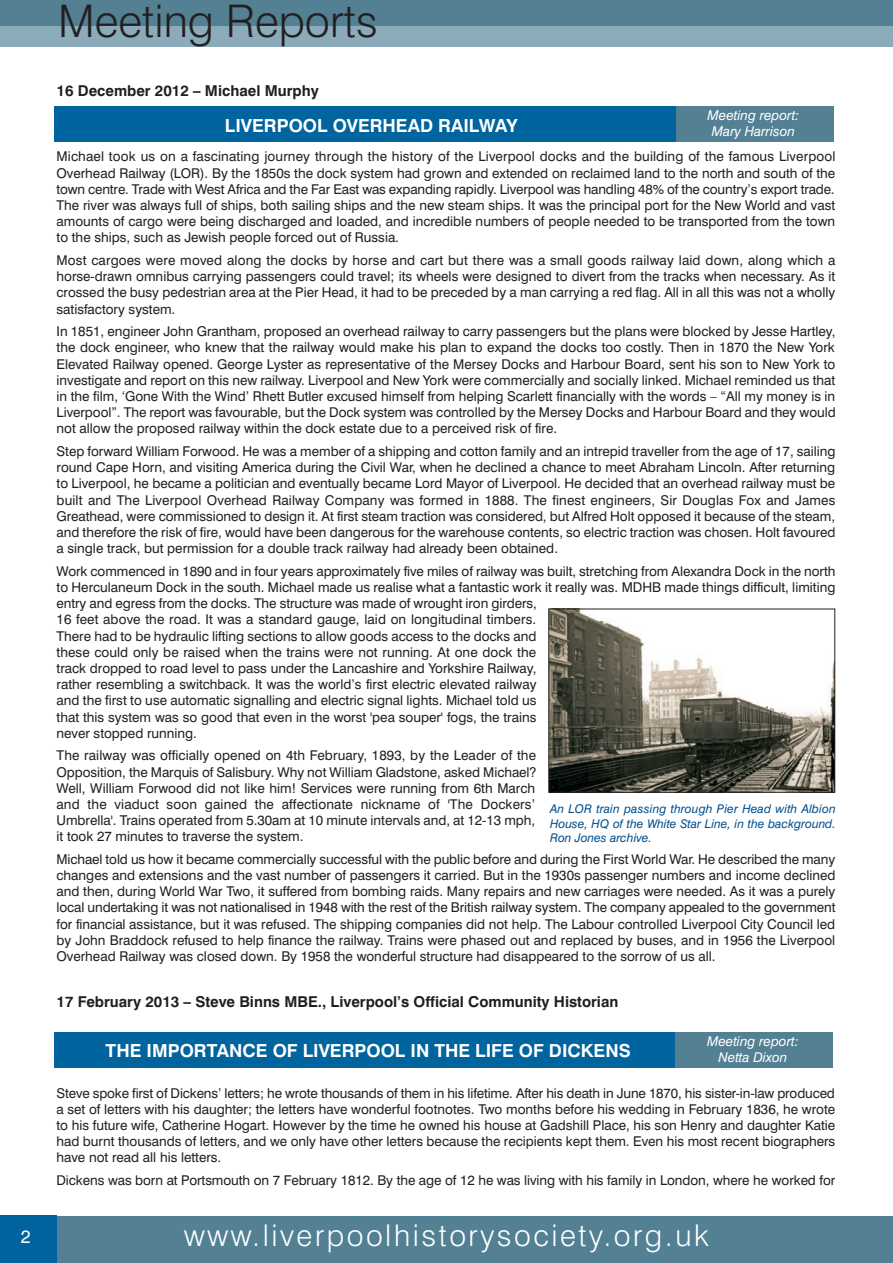
<style>
.page{position:relative;width:893px;height:1263px;background:#fff}
.page>*{position:absolute;margin:0;border:0;box-sizing:border-box;transform-origin:0 0}
.t1{font:300 45px "Swiss 721 BT";color:#231f20}
.t2{font:300 30px "Swiss 721 BT";letter-spacing:.085em;color:#fff}
.t3{font:700 18px "Swiss 721 BT";color:#fff}
.t4{font:18px "Swiss 721 BT";color:#fff}
.t5{font:700 15px "Swiss 721 BT";color:#231f20}
.t6{font:13.5px/16.2px "Swiss 721 BT";color:#231f20;text-align:justify}
.t7{font:italic 13.5px/16.2px "Swiss 721 BT";color:#fff;text-align:center}
.t8{font:italic 12px/14.4px "Swiss 721 BT";color:#004f8f;text-align:justify}
</style>
<div class="page">
<div style="left:0;top:25px;width:893px;height:22px;background:#8cabba"></div>
<div style="left:54px;top:106px;width:780px;height:36px;background:#00649e"></div>
<div style="left:676px;top:106px;width:158px;height:36px;background:#538093"></div>
<div style="left:0;top:0;width:893px;height:26px;background:#538093"></div>
<div style="left:54px;top:1032px;width:774px;height:36px;background:#00649e"></div>
<div style="left:675px;top:1032px;width:158px;height:36px;background:#538093"></div>
<div style="left:0;top:1216px;width:893px;height:47px;background:#538093"></div>
<div style="left:0;top:1216px;width:57px;height:47px;background:#00649e"></div>
<img style="left:551px;top:611px;width:282px;height:179px">
<div style="left:549px;top:609px;width:286px;height:183px;border:1px solid #231f20"></div>
<p class="t1" style="left:58px;top:5px;width:322px">Meeting Reports</p>
<p class="t5" style="left:57px;top:85px;width:264px">16 December 2012 – Michael Murphy</p>
<p class="t3" style="left:225px;top:119px;width:294px">LIVERPOOL OVERHEAD RAILWAY</p>
<p class="t7" style="left:708px;top:108px;width:93px">Meeting report:<br>Mary Harrison</p>
<p class="t6" style="left:57px;top:150px;width:780px">Michael took us on a fascinating journey through the history of the Liverpool docks and the building of the famous Liverpool Overhead Railway (LOR). By the 1850s the dock system had grown and extended on reclaimed land to the north and south of the town centre. Trade with West Africa and the Far East was expanding rapidly. Liverpool was handling 48% of the country’s export trade.<br>The river was always full of ships, both sailing ships and the new steam ships. It was the principal port for the New World and vast amounts of cargo were being discharged and loaded, and incredible numbers of people needed to be transported from the town to the ships, such as Jewish people forced out of Russia.</p>
<p class="t6" style="left:57px;top:253px;width:780px">Most cargoes were moved along the docks by horse and cart but there was a small goods railway laid down, along which a horse-drawn omnibus carrying passengers could travel; its wheels were designed to divert from the tracks when necessary. As it crossed the busy pedestrian area at the Pier Head, it had to be preceded by a man carrying a red flag. All in all this was not a wholly satisfactory system.</p>
<p class="t6" style="left:57px;top:325px;width:781px">In 1851, engineer John Grantham, proposed an overhead railway to carry passengers but the plans were blocked by Jesse Hartley, the dock engineer, who knew that the railway would make his plan to expand the docks too costly. Then in 1870 the New York Elevated Railway opened. George Lyster as representative of the Mersey Docks and Harbour Board, sent his son to New York to investigate and report on this new railway. Liverpool and New York were commercially and socially linked. Michael reminded us that in the film, ‘Gone With the Wind’ Rhett Butler excused himself from helping Scarlett financially with the words – “All my money is in Liverpool”. The report was favourable, but the Dock system was controlled by the Mersey Docks and Harbour Board and they would not allow the proposed railway within the dock estate due to a perceived risk of fire.</p>
<p class="t6" style="left:57px;top:444px;width:780px">Step forward William Forwood. He was a member of a shipping and cotton family and an intrepid traveller from the age of 17, sailing round Cape Horn, and visiting America during the Civil War, when he declined a chance to meet Abraham Lincoln. After returning to Liverpool, he became a politician and eventually became Lord Mayor of Liverpool. He decided that an overhead railway must be built and The Liverpool Overhead Railway Company was formed in 1888. The finest engineers, Sir Douglas Fox and James Greathead, were commissioned to design it. At first steam traction was considered, but Alfred Holt opposed it because of the steam, and therefore the risk of fire, would have been dangerous for the warehouse contents, so electric traction was chosen. Holt favoured a single track, but permission for a double track railway had already been obtained.</p>
<p class="t6" style="left:57px;top:564px;width:780px;text-align:left">Work commenced in 1890 and in four years approximately five miles of railway was built, stretching from Alexandra Dock in the north to Herculaneum Dock in the south. Michael made us realise what a fantastic work it really was. MDHB made things difficult, limiting entry and egress from the docks. The structure was made of wrought iron girders,<br>16 feet above the road. It was a standard gauge, laid on longitudinal timbers.<br>There had to be hydraulic lifting sections to allow goods access to the docks and<br>these could only be raised when the trains were not running. At one dock the<br>track dropped to road level to pass under the Lancashire and Yorkshire Railway,<br>rather resembling a switchback. It was the world’s first electric elevated railway<br>and the first to use automatic signalling and electric signal lights. Michael told us<br>that this system was so good that even in the worst 'pea souper' fogs, the trains<br>never stopped running.</p>
<p class="t6" style="left:57px;top:749px;width:482px;text-align:left">The railway was officially opened on 4th February, 1893, by the Leader of the Opposition, the Marquis of Salisbury. Why not William Gladstone, asked Michael?<br>Well, William Forwood did not like him! Services were running from 6th March and the viaduct soon gained the affectionate nickname of 'The Dockers’ Umbrella'. Trains operated from 5.30am at 10 minute intervals and, at 12-13 mph, it took 27 minutes to traverse the system.</p>
<p class="t6" style="left:57px;top:852px;width:780px">Michael told us how it became commercially successful with the public before and during the First World War. He described the many changes and extensions and the vast number of passengers it carried. But in the 1930s passenger numbers and income declined and then, during World War Two, it suffered from bombing raids. Many repairs and new carriages were needed. As it was a purely local undertaking it was not nationalised in 1948 with the rest of the British railway system. The company appealed to the government for financial assistance, but it was refused. The shipping companies did not help. The Labour controlled Liverpool City Council led by John Braddock refused to help finance the railway. Trains were phased out and replaced by buses, and in 1956 the Liverpool Overhead Railway was closed down. By 1958 the wonderful structure had disappeared to the sorrow of us all.</p>
<p class="t5" style="left:57px;top:996px;width:563px">17 February 2013 – Steve Binns MBE., Liverpool’s Official Community Historian</p>
<p class="t8" style="left:550px;top:803px;width:287px">An LOR train passing through Pier Head with Albion House, HQ of the White Star Line, in the background.<br>Ron Jones archive.</p>
<p class="t3" style="left:106px;top:1044px;width:526px">THE IMPORTANCE OF LIVERPOOL IN THE LIFE OF DICKENS</p>
<p class="t7" style="left:707px;top:1035px;width:93px">Meeting report:<br>Netta Dixon</p>
<p class="t6" style="left:56px;top:1086px;width:780px">Steve spoke first of Dickens’ letters; he wrote thousands of them in his lifetime. After his death in June 1870, his sister-in-law produced a set of letters with his daughter; the letters have wonderful footnotes. Two months before his wedding in February 1836, he wrote to his future wife, Catherine Hogart. However by the time he owned his house at Gadshill Place, his son Henry and daughter Katie had burnt thousands of letters, and we only have other letters because the recipients kept them. Even his most recent biographers have not read all his letters.</p>
<p class="t6" style="left:56px;top:1173px;width:780px">Dickens was born at Portsmouth on 7 February 1812. By the age of 12 he was living with his family in London, where he worked for</p>
<p class="t4" style="left:21px;top:1230px;width:11px">2</p>
<p class="t2" style="left:184px;top:1225px;width:526px">www.liverpoolhistorysociety.org.uk</p>
</div>
